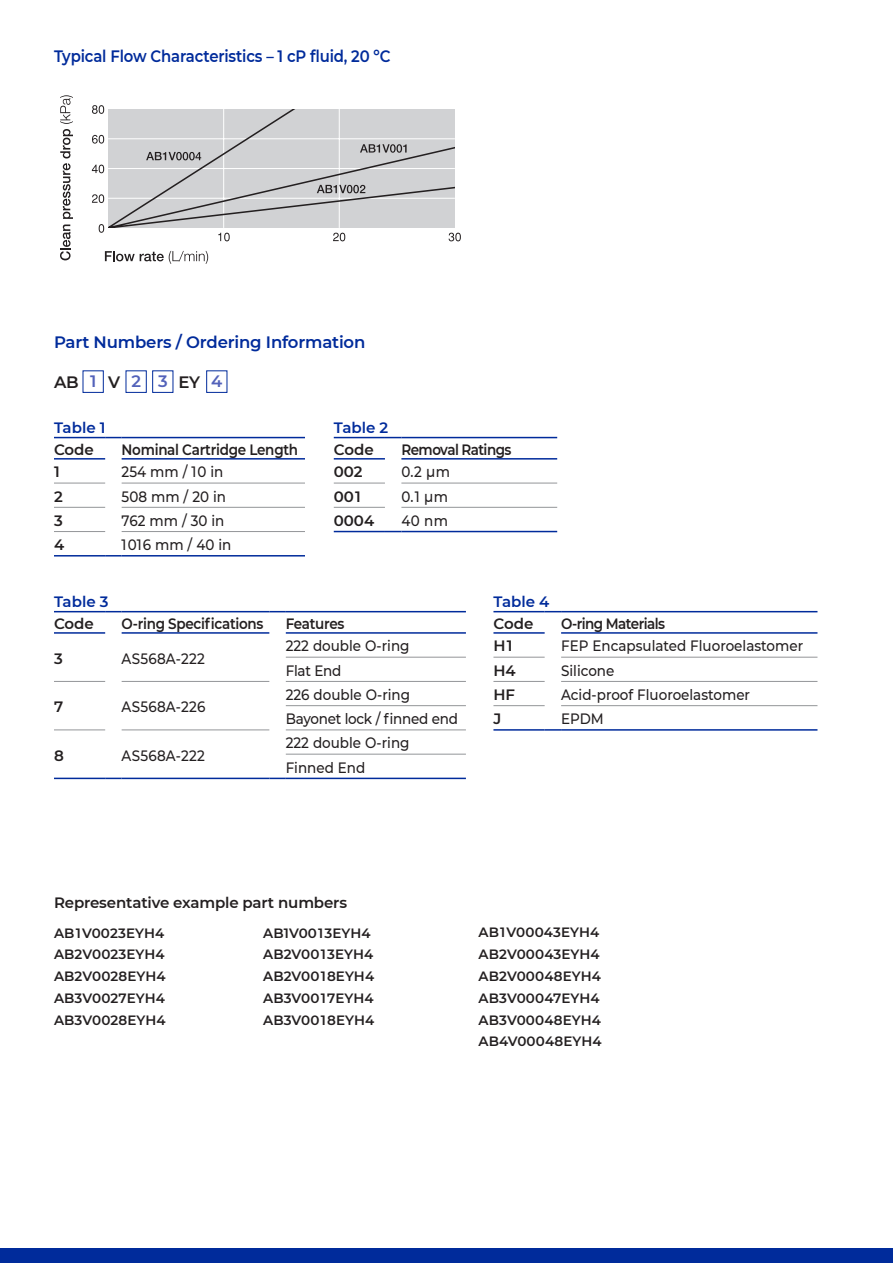
<style>
.page{position:relative;width:893px;height:1263px;background:#fff}
.page>*{position:absolute;margin:0;border:0;box-sizing:border-box;transform-origin:0 0}
.t1{font:600 16.5px "Montserrat";letter-spacing:-.01em;color:#002b9b;scale:.9 1}
.t2{font:600 16.5px "Montserrat";letter-spacing:-.01em;color:#002b9b}
.t3{font:600 16.5px "Montserrat";color:#231f20}
.t4{font:600 16.5px "Montserrat";color:#5362ba}
.t5{font:500 15px/24.3px "Montserrat";color:#231f20;scale:.9 1}
.t6{font:600 15px "Montserrat";letter-spacing:-.02em;color:#231f20}
.t7{font:600 15px "Montserrat";letter-spacing:-.02em;color:#231f20;scale:.9 1}
.t8{font:500 15px "Montserrat";letter-spacing:.02em;color:#231f20;scale:.9 1}
.t9{font:600 15px "Montserrat";letter-spacing:-.04em;color:#231f20;scale:.9 1}
.t10{font:600 15px "Montserrat";color:#002b9b}
.t11{font:600 13.5px/21.8px "Montserrat";letter-spacing:.01em;color:#231f20}
</style>
<div class="page">
<div style="left:0;top:1248px;width:893px;height:15px;background:#002b9b"></div>
<svg style="left:105px;top:251px;width:103px;height:13px"></svg>
<svg style="left:60px;top:95px;width:13px;height:165px"></svg>
<svg style="left:92px;top:105px;width:369px;height:136px"></svg>
<svg style="left:54px;top:612px;width:412px;height:166px"></svg>
<hr style="left:54px;top:611px;width:51px;height:1px;background:#002b9b">
<hr style="left:122px;top:611px;width:147px;height:1px;background:#002b9b">
<svg style="left:269px;top:611px;width:17px;height:1px"></svg>
<hr style="left:286px;top:611px;width:180px;height:1px;background:#002b9b">
<hr style="left:286px;top:657px;width:180px;height:1px;background:#939598">
<hr style="left:54px;top:681px;width:51px;height:1px;background:#939598">
<hr style="left:122px;top:681px;width:147px;height:1px;background:#939598">
<hr style="left:286px;top:681px;width:180px;height:1px;background:#939598">
<hr style="left:286px;top:705px;width:180px;height:1px;background:#939598">
<hr style="left:54px;top:730px;width:51px;height:1px;background:#939598">
<hr style="left:122px;top:730px;width:147px;height:1px;background:#939598">
<hr style="left:286px;top:730px;width:180px;height:1px;background:#939598">
<hr style="left:286px;top:754px;width:180px;height:1px;background:#939598">
<svg style="left:105px;top:611px;width:17px;height:1px"></svg>
<hr style="left:54px;top:778px;width:51px;height:1px;background:#002b9b">
<svg style="left:105px;top:778px;width:17px;height:1px"></svg>
<hr style="left:122px;top:778px;width:147px;height:1px;background:#002b9b">
<svg style="left:269px;top:778px;width:17px;height:1px"></svg>
<hr style="left:286px;top:778px;width:180px;height:1px;background:#002b9b">
<hr style="left:54px;top:632px;width:51px;height:2px;background:#002b9b">
<hr style="left:122px;top:632px;width:147px;height:2px;background:#002b9b">
<hr style="left:286px;top:632px;width:180px;height:2px;background:#002b9b">
<svg style="left:54px;top:437px;width:251px;height:119px"></svg>
<hr style="left:122px;top:555px;width:183px;height:1px;background:#002b9b">
<hr style="left:54px;top:458px;width:51px;height:2px;background:#002b9b">
<hr style="left:122px;top:458px;width:183px;height:2px;background:#002b9b">
<svg style="left:493px;top:611px;width:324px;height:120px"></svg>
<hr style="left:561px;top:729px;width:256px;height:2px;background:#002b9b">
<hr style="left:493px;top:632px;width:52px;height:2px;background:#002b9b">
<hr style="left:561px;top:632px;width:256px;height:2px;background:#002b9b">
<svg style="left:334px;top:437px;width:223px;height:95px"></svg>
<hr style="left:401px;top:531px;width:156px;height:1px;background:#002b9b">
<hr style="left:334px;top:458px;width:51px;height:2px;background:#002b9b">
<hr style="left:401px;top:458px;width:156px;height:2px;background:#002b9b">
<div style="left:152px;top:370px;width:21px;height:23px;border:1px solid #002b9b"></div>
<div style="left:206px;top:370px;width:21px;height:23px;border:1px solid #002b9b"></div>
<div style="left:83px;top:370px;width:21px;height:23px;border:1px solid #002b9b"></div>
<div style="left:126px;top:370px;width:21px;height:23px;border:1px solid #002b9b"></div>
<p class="t1" style="left:54px;top:44px;width:375px">Typical Flow Characteristics – 1 cP fluid, 20 ºC</p>
<p class="t2" style="left:54px;top:331px;width:313px">Part Numbers / Ordering Information</p>
<p class="t4" style="left:90px;top:370px;width:8px">1</p>
<p class="t4" style="left:131px;top:370px;width:38px">2 3</p>
<p class="t4" style="left:211px;top:370px;width:13px">4</p>
<p class="t3" style="left:54px;top:370px;width:26px">AB</p>
<p class="t3" style="left:108px;top:370px;width:14px">V</p>
<p class="t3" style="left:179px;top:370px;width:23px">EY</p>
<p class="t10" style="left:54px;top:417px;width:53px">Table 1</p>
<p class="t6" style="left:54px;top:439px;width:41px">Code</p>
<p class="t7" style="left:122px;top:439px;width:198px">Nominal Cartridge Length</p>
<p class="t6" style="left:54px;top:461px;width:7px">1</p>
<p class="t5" style="left:122px;top:459px;width:115px">254 mm / 10 in</p>
<p class="t6" style="left:54px;top:486px;width:10px">2</p>
<p class="t5" style="left:122px;top:483px;width:117px">508 mm / 20 in</p>
<p class="t6" style="left:54px;top:510px;width:10px">3</p>
<p class="t5" style="left:122px;top:508px;width:116px">762 mm / 30 in</p>
<p class="t6" style="left:54px;top:534px;width:12px">4</p>
<p class="t5" style="left:122px;top:532px;width:123px">1016 mm / 40 in</p>
<p class="t10" style="left:334px;top:417px;width:56px">Table 2</p>
<p class="t6" style="left:334px;top:439px;width:41px">Code</p>
<p class="t9" style="left:401px;top:439px;width:124px">Removal Ratings</p>
<p class="t6" style="left:334px;top:461px;width:30px">002</p>
<p class="t5" style="left:401px;top:459px;width:56px">0.2 μm</p>
<p class="t6" style="left:334px;top:486px;width:29px">001</p>
<p class="t5" style="left:401px;top:483px;width:53px">0.1 μm</p>
<p class="t6" style="left:334px;top:510px;width:42px">0004</p>
<p class="t5" style="left:401px;top:508px;width:53px">40 nm</p>
<p class="t10" style="left:54px;top:591px;width:56px">Table 3</p>
<p class="t6" style="left:54px;top:613px;width:41px">Code</p>
<p class="t7" style="left:122px;top:613px;width:159px">O-ring Specifications</p>
<p class="t7" style="left:286px;top:613px;width:67px">Features</p>
<p class="t6" style="left:54px;top:648px;width:10px">3</p>
<p class="t8" style="left:122px;top:648px;width:94px">AS568A-222</p>
<p class="t5" style="left:286px;top:633px;width:139px">222 double O-ring<br>Flat End</p>
<p class="t6" style="left:54px;top:696px;width:11px">7</p>
<p class="t8" style="left:122px;top:696px;width:95px">AS568A-226</p>
<p class="t6" style="left:54px;top:744px;width:11px">8</p>
<p class="t8" style="left:122px;top:745px;width:94px">AS568A-222</p>
<p class="t5" style="left:286px;top:682px;width:193px">226 double O-ring<br>Bayonet lock / finned end</p>
<p class="t5" style="left:286px;top:730px;width:139px">222 double O-ring<br>Finned End</p>
<p class="t10" style="left:493px;top:591px;width:57px">Table 4</p>
<p class="t6" style="left:493px;top:613px;width:41px">Code</p>
<p class="t9" style="left:561px;top:613px;width:117px">O-ring Materials</p>
<p class="t6" style="left:493px;top:635px;width:21px">H1</p>
<p class="t5" style="left:561px;top:633px;width:270px">FEP Encapsulated Fluoroelastomer</p>
<p class="t6" style="left:493px;top:660px;width:24px">H4</p>
<p class="t5" style="left:561px;top:658px;width:61px">Silicone</p>
<p class="t6" style="left:493px;top:684px;width:23px">HF</p>
<p class="t5" style="left:561px;top:682px;width:212px">Acid-proof Fluoroelastomer</p>
<p class="t6" style="left:493px;top:708px;width:9px">J</p>
<p class="t5" style="left:561px;top:706px;width:49px">EPDM</p>
<p class="t6" style="left:54px;top:891px;width:295px">Representative example part numbers</p>
<p class="t11" style="left:54px;top:921px;width:113px;text-align:justify">AB1V0023EYH4<br>AB2V0023EYH4<br>AB2V0028EYH4<br>AB3V0027EYH4<br>AB3V0028EYH4</p>
<p class="t11" style="left:263px;top:921px;width:113px">AB1V0013EYH4<br>AB2V0013EYH4<br>AB2V0018EYH4<br>AB3V0017EYH4<br>AB3V0018EYH4</p>
<p class="t11" style="left:479px;top:921px;width:125px">AB1V00043EYH4<br>AB2V00043EYH4<br>AB2V00048EYH4<br>AB3V00047EYH4<br>AB3V00048EYH4<br>AB4V00048EYH4</p>
</div>
